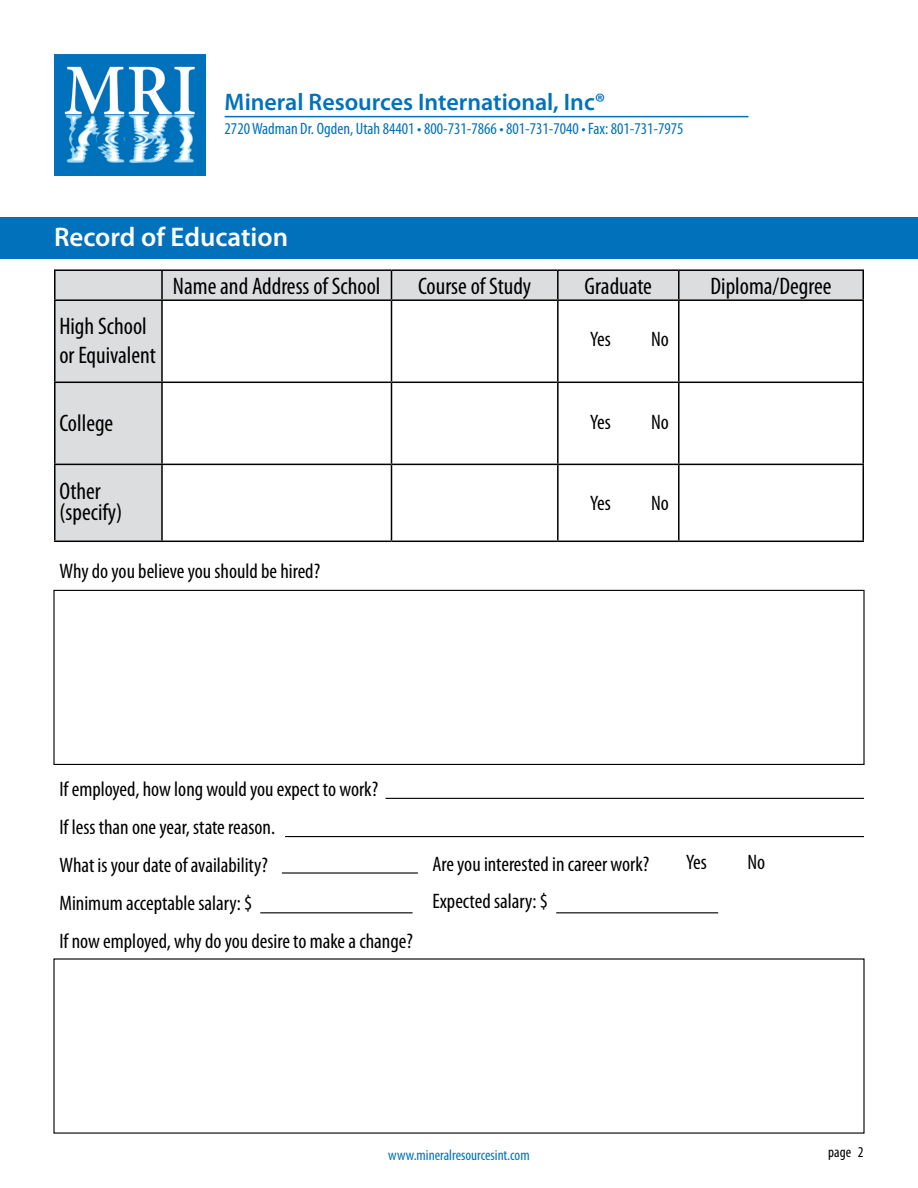
<style>
.page{position:relative;width:918px;height:1188px;background:#fff}
.page>*{position:absolute;margin:0;border:0;box-sizing:border-box;transform-origin:0 0}
.t1{font:600 27px "Myriad Pro";color:#fff}
.t2{font:condensed 24px/28.8px "Myriad Pro";color:#000}
.t3{font:600 24px "Myriad Pro";color:#0071ba}
.t4{font:condensed 21px/38.1px "Myriad Pro";color:#000}
.t5{font:condensed 16.5px "Myriad Pro";color:#0071ba}
.t6{font:condensed 15px "Myriad Pro";color:#0071ba}
.t7{font:condensed 15px "Myriad Pro";color:#000}
</style>
<div class="page">
<img style="left:54px;top:54px;width:151px;height:122px">
<hr style="left:225px;top:116px;width:523px;height:1px;background:#0071ba">
<div style="left:0;top:218px;width:918px;height:41px;background:#0071ba"></div>
<hr style="left:54px;top:269px;width:108px;height:2px;background:#000">
<hr style="left:54px;top:271px;width:2px;height:28px;background:#000">
<hr style="left:162px;top:269px;width:230px;height:2px;background:#000">
<hr style="left:392px;top:269px;width:166px;height:2px;background:#000">
<svg style="left:55px;top:270px;width:807px;height:271px"></svg>
<hr style="left:558px;top:269px;width:121px;height:2px;background:#000">
<hr style="left:557px;top:271px;width:2px;height:28px;background:#000">
<hr style="left:679px;top:269px;width:185px;height:2px;background:#000">
<hr style="left:678px;top:271px;width:2px;height:28px;background:#000">
<hr style="left:862px;top:271px;width:2px;height:28px;background:#000">
<hr style="left:54px;top:299px;width:108px;height:2px;background:#000">
<hr style="left:54px;top:301px;width:2px;height:81px;background:#000">
<hr style="left:162px;top:299px;width:230px;height:2px;background:#000">
<hr style="left:161px;top:301px;width:2px;height:81px;background:#000">
<hr style="left:392px;top:299px;width:166px;height:2px;background:#000">
<hr style="left:391px;top:301px;width:1px;height:81px;background:#000">
<hr style="left:558px;top:299px;width:121px;height:2px;background:#000">
<hr style="left:557px;top:301px;width:2px;height:81px;background:#000">
<hr style="left:679px;top:299px;width:185px;height:2px;background:#000">
<hr style="left:678px;top:301px;width:2px;height:81px;background:#000">
<hr style="left:862px;top:301px;width:2px;height:81px;background:#000">
<hr style="left:54px;top:382px;width:108px;height:1px;background:#000">
<hr style="left:54px;top:383px;width:2px;height:81px;background:#000">
<hr style="left:162px;top:382px;width:230px;height:1px;background:#000">
<hr style="left:161px;top:383px;width:2px;height:81px;background:#000">
<hr style="left:392px;top:382px;width:166px;height:1px;background:#000">
<hr style="left:391px;top:383px;width:1px;height:81px;background:#000">
<hr style="left:558px;top:382px;width:121px;height:1px;background:#000">
<hr style="left:557px;top:383px;width:2px;height:81px;background:#000">
<hr style="left:679px;top:382px;width:185px;height:1px;background:#000">
<hr style="left:678px;top:383px;width:2px;height:81px;background:#000">
<hr style="left:862px;top:383px;width:2px;height:81px;background:#000">
<hr style="left:54px;top:464px;width:108px;height:1px;background:#000">
<hr style="left:54px;top:465px;width:2px;height:76px;background:#000">
<hr style="left:162px;top:464px;width:230px;height:1px;background:#000">
<hr style="left:161px;top:465px;width:2px;height:76px;background:#000">
<hr style="left:392px;top:464px;width:166px;height:1px;background:#000">
<hr style="left:391px;top:465px;width:1px;height:76px;background:#000">
<hr style="left:558px;top:464px;width:121px;height:1px;background:#000">
<hr style="left:557px;top:465px;width:2px;height:76px;background:#000">
<hr style="left:679px;top:464px;width:185px;height:1px;background:#000">
<hr style="left:678px;top:465px;width:2px;height:76px;background:#000">
<hr style="left:862px;top:465px;width:2px;height:76px;background:#000">
<hr style="left:54px;top:541px;width:108px;height:1px;background:#000">
<hr style="left:162px;top:541px;width:230px;height:1px;background:#000">
<hr style="left:392px;top:541px;width:166px;height:1px;background:#000">
<hr style="left:558px;top:541px;width:121px;height:1px;background:#000">
<hr style="left:679px;top:541px;width:185px;height:1px;background:#000">
<div style="left:53px;top:590px;width:812px;height:175px;border:1px solid #000"></div>
<hr style="left:386px;top:798px;width:478px;height:1px;background:#000">
<hr style="left:285px;top:836px;width:579px;height:1px;background:#000">
<hr style="left:282px;top:872px;width:136px;height:2px;background:#000">
<hr style="left:260px;top:912px;width:153px;height:1px;background:#000">
<hr style="left:556px;top:912px;width:162px;height:1px;background:#000">
<p class="t3" style="left:225px;top:86px;width:382px">Mineral Resources International, Inc®</p>
<p class="t5" style="left:225px;top:119px;width:460px">2720 Wadman Dr. Ogden, Utah 84401 • 800-731-7866 • 801-731-7040 • Fax: 801-731-7975</p>
<p class="t1" style="left:54px;top:219px;width:236px">Record of Education</p>
<p class="t2" style="left:173px;top:272px;width:209px">Name and Address of School</p>
<p class="t2" style="left:418px;top:272px;width:115px">Course of Study</p>
<p class="t2" style="left:585px;top:272px;width:69px">Graduate</p>
<p class="t2" style="left:710px;top:272px;width:123px">Diploma/Degree</p>
<p class="t2" style="left:59px;top:311px;width:98px">High School or Equivalent</p>
<p class="t4" style="left:590px;top:320px;width:22px">Yes</p>
<p class="t4" style="left:651px;top:320px;width:19px">No</p>
<p class="t2" style="left:59px;top:409px;width:55px">College</p>
<p class="t2" style="left:59px;top:481px;width:64px;line-height:21px">Other (specify)</p>
<p class="t4" style="left:59px;top:552px;width:262px">Why do you believe you should be hired?</p>
<p class="t4" style="left:590px;top:402px;width:22px">Yes</p>
<p class="t4" style="left:590px;top:483px;width:22px">Yes</p>
<p class="t4" style="left:651px;top:402px;width:19px">No</p>
<p class="t4" style="left:651px;top:483px;width:19px">No</p>
<p class="t4" style="left:59px;top:769px;width:320px">If employed, how long would you expect to work?<br>If less than one year, state reason.<br>What is your date of availability?</p>
<p class="t4" style="left:432px;top:844px;width:218px">Are you interested in career work?</p>
<p class="t4" style="left:59px;top:884px;width:194px">Minimum acceptable salary: $</p>
<p class="t4" style="left:432px;top:882px;width:117px">Expected salary: $</p>
<p class="t4" style="left:59px;top:922px;width:355px">If now employed, why do you desire to make a change?</p>
<p class="t4" style="left:686px;top:843px;width:22px">Yes</p>
<p class="t4" style="left:747px;top:843px;width:19px">No</p>
<p class="t6" style="left:388px;top:1146px;width:143px">www.mineralresourcesint.com</p>
<p class="t7" style="left:828px;top:1143px;width:37px">page 2</p>
</div>
